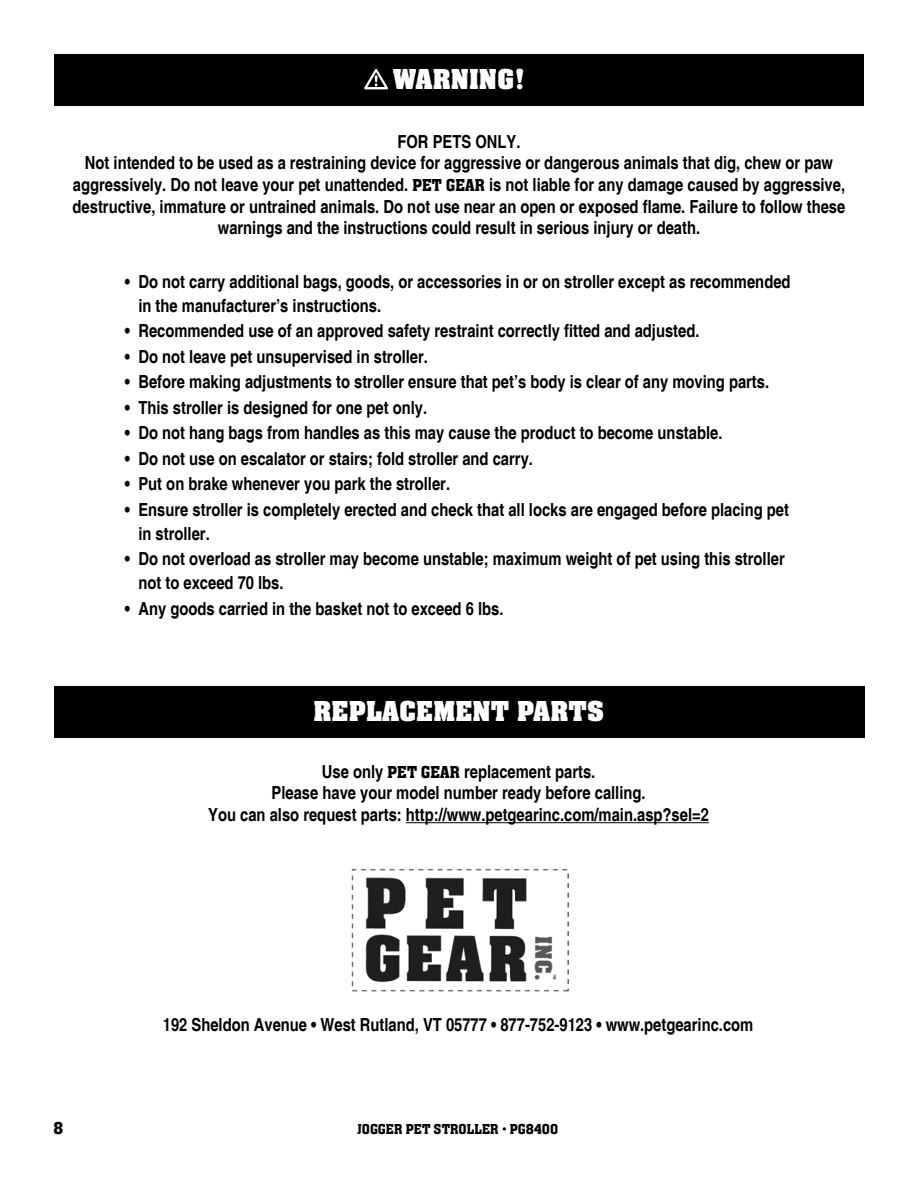
<style>
.page{position:relative;width:918px;height:1188px;background:#fff}
.page>*{position:absolute;margin:0;border:0;box-sizing:border-box;transform-origin:0 0}
.t1{font:700 30px "Aachen Std";color:#fff}
.t2{font:700 condensed 18px/21.6px "Helvetica";color:#000}
.t3{font:500 18px "Aachen Std";color:#000}
.t4{font:500 15px "Aachen Std";color:#000}
.s1{font-family:"Aachen Std";font-weight:500;font-stretch:normal}
</style>
<div class="page">
<div style="left:54px;top:54px;width:810px;height:52px;background:#000"></div>
<svg style="left:364px;top:69px;width:24px;height:20px"></svg>
<div style="left:54px;top:686px;width:810px;height:52px;background:#000"></div>
<hr style="left:406px;top:822px;width:303px;height:1px;background:#000">
<img style="left:351px;top:868px;width:219px;height:124px">
<h1 class="t1" style="left:393px;top:63px;width:134px">WARNING!</h1>
<p class="t2" style="left:73px;top:131px;width:774px;text-align:center">FOR PETS ONLY.<br>Not intended to be used as a restraining device for aggressive or dangerous animals that dig, chew or paw aggressively. Do not leave your pet unattended. <span class="s1">PET GEAR</span> is not liable for any damage caused by aggressive, destructive, immature or untrained animals. Do not use near an open or exposed flame. Failure to follow these warnings and the instructions could result in serious injury or death.</p>
<p class="t2" style="left:138px;top:270px;width:654px;line-height:24px;text-indent:-14px">• Do not carry additional bags, goods, or accessories in or on stroller except as recommended in the manufacturer’s instructions.</p>
<p class="t2" style="left:125px;top:320px;width:576px">• Recommended use of an approved safety restraint correctly fitted and adjusted.</p>
<p class="t2" style="left:125px;top:346px;width:305px">• Do not leave pet unsupervised in stroller.</p>
<p class="t2" style="left:125px;top:371px;width:646px">• Before making adjustments to stroller ensure that pet’s body is clear of any moving parts.</p>
<p class="t2" style="left:125px;top:397px;width:304px">• This stroller is designed for one pet only.</p>
<p class="t2" style="left:125px;top:422px;width:599px">• Do not hang bags from handles as this may cause the product to become unstable.</p>
<p class="t2" style="left:125px;top:448px;width:410px">• Do not use on escalator or stairs; fold stroller and carry.</p>
<p class="t2" style="left:125px;top:473px;width:327px">• Put on brake whenever you park the stroller.</p>
<p class="t2" style="left:138px;top:498px;width:652px;line-height:24px;text-indent:-14px">• Ensure stroller is completely erected and check that all locks are engaged before placing pet in stroller.</p>
<p class="t2" style="left:138px;top:547px;width:648px;line-height:24px;text-indent:-14px">• Do not overload as stroller may become unstable; maximum weight of pet using this stroller not to exceed 70 lbs.</p>
<p class="t2" style="left:125px;top:598px;width:380px">• Any goods carried in the basket not to exceed 6 lbs.</p>
<h1 class="t1" style="left:313px;top:695px;width:293px">REPLACEMENT PARTS</h1>
<p class="t2" style="left:208px;top:761px;width:502px;text-align:center">Use only <span class="s1">PET GEAR</span> replacement parts.<br>Please have your model number ready before calling.<br>You can also request parts: http://www.petgearinc.com/main.asp?sel=2</p>
<p class="t2" style="left:163px;top:1014px;width:592px">192 Sheldon Avenue • West Rutland, VT 05777 • 877-752-9123 • www.petgearinc.com</p>
<p class="t3" style="left:54px;top:1118px;width:11px">8</p>
<p class="t4" style="left:357px;top:1121px;width:202px">JOGGER PET STROLLER • PG8400</p>
</div>
